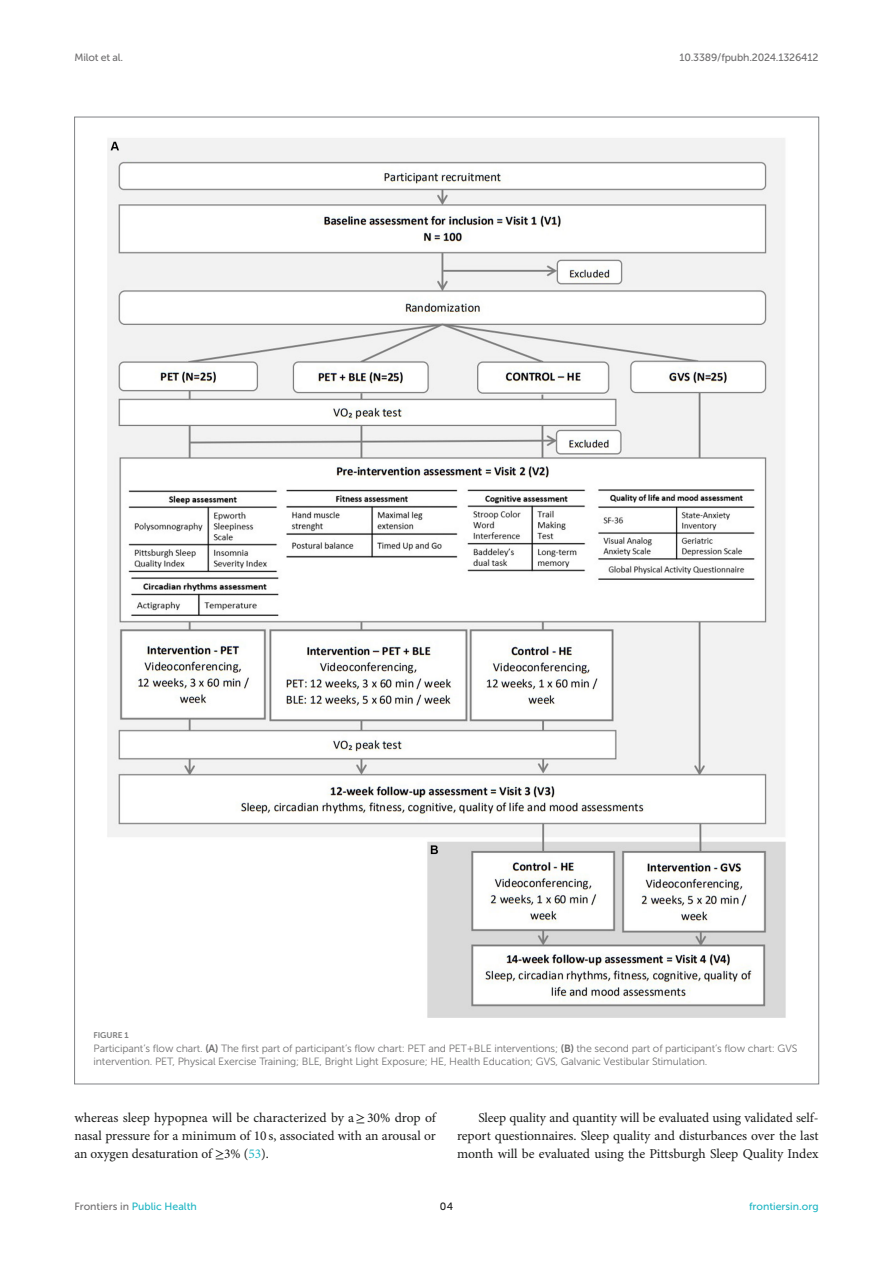
<style>
.page{position:relative;width:893px;height:1263px;background:#fff}
.page>*{position:absolute;margin:0;border:0;box-sizing:border-box;transform-origin:0 0}
.TEXT{font:13.5px/18px "Minion Pro";letter-spacing:-.005em;color:#1b1c1b;text-align:justify}
.TEXT_FLUSH{font:13.5px/18px "Minion Pro";color:#1b1c1b;text-align:justify}
.FIG_LEG{font:10.5px/13.5px "Museo Sans 300";letter-spacing:-.01em;color:#706f70}
.t1{font:10.5px "Museo Sans 500";color:#1db5c3}
.t2{font:10.5px "Museo Sans 500";letter-spacing:-.015em;color:#706f70}
.t3{font:10.5px "Museo Sans 500";color:#1b1c1b}
.FIG_HD{font:8.25px "Museo Sans 700";letter-spacing:-.01em;color:#7e7f7f}
.s1{font-family:"Museo Sans 700"}
.s2{font-family:"STIX General"}
.s3{color:#1db5c3}
.s4{color:#706f70}
</style>
<div class="page">
<img style="left:107px;top:138px;width:679px;height:880px">
<p class="t2" style="left:74px;top:51px;width:50px">Milot et al.</p>
<p class="t2" style="left:679px;top:51px;width:141px">10.3389/fpubh.2024.1326412</p>
<p class="FIG_HD" style="left:94px;top:1030px;width:37px">FIGURE 1</p>
<p class="FIG_LEG" style="left:94px;top:1041px;width:705px">Participant’s flow chart. <span class="s1">(A)</span> The first part of participant’s flow chart: PET and PET+BLE interventions; <span class="s1">(B)</span> the second part of participant’s flow chart: GVS intervention. PET, Physical Exercise Training; BLE, Bright Light Exposure; HE, Health Education; GVS, Galvanic Vestibular Stimulation.</p>
<p class="TEXT_FLUSH" style="left:74px;top:1109px;width:363px">whereas sleep hypopnea will be characterized by a<span class="s2">≥</span>30% drop of nasal pressure for a minimum of 10 s, associated with an arousal or an oxygen desaturation of <span class="s2">≥</span>3% (<span class="s3">53</span>).</p>
<p class="TEXT" style="left:457px;top:1109px;width:363px;text-indent:21px">Sleep quality and quantity will be evaluated using validated self&shy;report questionnaires. Sleep quality and disturbances over the last month will be evaluated using the Pittsburgh Sleep Quality Index</p>
<p class="t1" style="left:74px;top:1200px;width:124px"><span class="s4">Frontiers in</span> Public Health</p>
<p class="t3" style="left:440px;top:1200px;width:15px">04</p>
<p class="t1" style="left:749px;top:1200px;width:71px">frontiersin.org</p>
</div>
